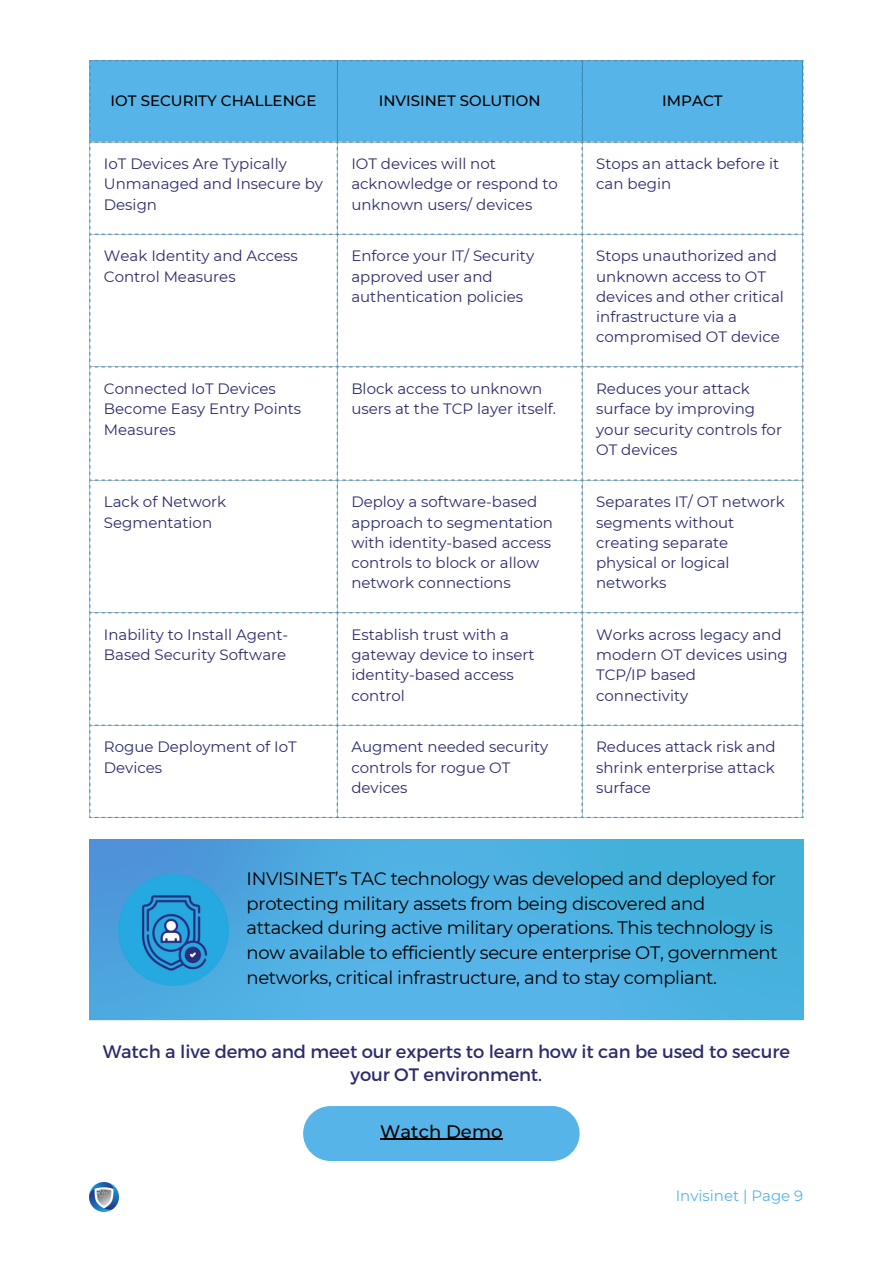
<style>
.page{position:relative;width:893px;height:1264px;background:#fff}
.page>*{position:absolute;margin:0;border:0;box-sizing:border-box;transform-origin:0 0}
.t1{font:18px/24.8px "Montserrat";letter-spacing:-.02em;color:#010101}
.t2{font:18px/23.5px "Montserrat";letter-spacing:-.005em;color:#2d2b6e;text-align:center}
.t3{font:500 18px "Montserrat";color:#010101}
.t4{font:15px/20.2px "Montserrat";color:#2d2b6e}
.t5{font:500 15px "Montserrat";color:#010101}
.t6{font:15px "Montserrat";color:#56b4e8}
</style>
<div class="page">
<svg style="left:89px;top:60px;width:249px;height:758px"></svg>
<svg style="left:338px;top:60px;width:244px;height:758px"></svg>
<svg style="left:582px;top:60px;width:221px;height:758px"></svg>
<img style="left:89px;top:1182px;width:29px;height:29px">
<img style="left:89px;top:839px;width:714px;height:181px">
<img style="left:118px;top:874px;width:111px;height:111px">
<div style="left:303px;top:1106px;width:276px;height:54px;background:#56b4e8;border-radius:27px"></div>
<hr style="left:380px;top:1138px;width:122px;height:1px;background:#010101">
<p class="t5" style="left:111px;top:92px;width:207px">IOT SECURITY CHALLENGE</p>
<p class="t5" style="left:378px;top:92px;width:163px">INVISINET SOLUTION</p>
<p class="t5" style="left:662px;top:92px;width:62px">IMPACT</p>
<p class="t4" style="left:104px;top:154px;width:221px">IoT Devices Are Typically<br>Unmanaged and Insecure by<br>Design</p>
<p class="t4" style="left:351px;top:154px;width:208px">IOT devices will not acknowledge or respond to unknown users/ devices</p>
<p class="t4" style="left:596px;top:154px;width:184px">Stops an attack before it can begin</p>
<p class="t4" style="left:104px;top:246px;width:195px">Weak Identity and Access<br>Control Measures</p>
<p class="t4" style="left:351px;top:246px;width:184px">Enforce your IT/ Security approved user and authentication policies</p>
<p class="t4" style="left:596px;top:246px;width:189px">Stops unauthorized and unknown access to OT devices and other critical infrastructure via a compromised OT device</p>
<p class="t4" style="left:104px;top:378px;width:199px">Connected IoT Devices<br>Become Easy Entry Points<br>Measures</p>
<p class="t4" style="left:351px;top:378px;width:206px">Block access to unknown users at the TCP layer itself.</p>
<p class="t4" style="left:596px;top:378px;width:187px">Reduces your attack surface by improving your security controls for<br>OT devices</p>
<p class="t4" style="left:104px;top:492px;width:124px">Lack of Network<br>Segmentation</p>
<p class="t4" style="left:351px;top:492px;width:203px">Deploy a software-based approach to segmentation with identity-based access controls to block or allow network connections</p>
<p class="t4" style="left:596px;top:492px;width:190px">Separates IT/ OT network segments without creating separate physical or logical networks</p>
<p class="t4" style="left:104px;top:624px;width:186px">Inability to Install Agent-<br>Based Security Software</p>
<p class="t4" style="left:351px;top:624px;width:185px">Establish trust with a gateway device to insert identity-based access control</p>
<p class="t4" style="left:596px;top:624px;width:193px">Works across legacy and modern OT devices using<br>TCP/IP based connectivity</p>
<p class="t4" style="left:104px;top:737px;width:194px">Rogue Deployment of IoT<br>Devices</p>
<p class="t4" style="left:351px;top:737px;width:198px">Augment needed security controls for rogue OT devices</p>
<p class="t4" style="left:596px;top:737px;width:181px;text-align:justify">Reduces attack risk and shrink enterprise attack surface</p>
<p class="t1" style="left:247px;top:866px;width:532px">INVISINET’s TAC technology was developed and deployed for protecting military assets from being discovered and attacked during active military operations. This technology is now available to efficiently secure enterprise OT, government networks, critical infrastructure, and to stay compliant.</p>
<p class="t2" style="left:103px;top:1038px;width:688px">Watch a live demo and meet our experts to learn how it can be used to secure your OT environment.</p>
<p class="t3" style="left:380px;top:1120px;width:124px">Watch Demo</p>
<p class="t6" style="left:675px;top:1186px;width:129px">Invisinet | Page 9</p>
</div>
